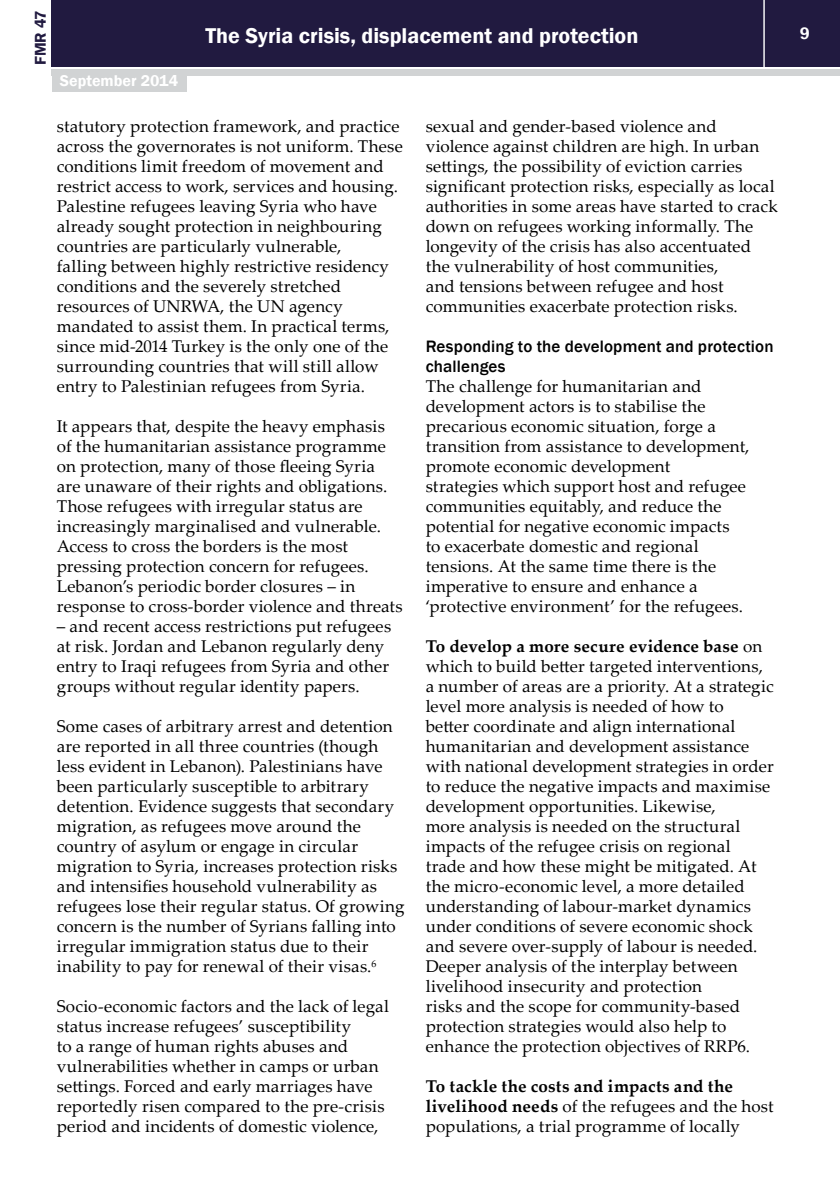
<style>
.page{position:relative;width:840px;height:1191px;background:#fff}
.page>*{position:absolute;margin:0;border:0;box-sizing:border-box;transform-origin:0 0}
.t1{font:600 22px "Franklin Gothic";color:#fff}
.t2{font:17px/20px "Palatino Linotype";letter-spacing:.01em;color:#000}
.t3{font:500 17px/20px "Franklin Gothic";letter-spacing:.01em;color:#000}
.t4{font:600 17px "Franklin Gothic";color:#fff}
.t5{font:600 16px "Franklin Gothic";color:#fff}
.t6{font:600 16px "Franklin Gothic";color:#211a40}
.s1{font-weight:700}
</style>
<div class="page">
<div style="left:52px;top:0;width:787px;height:66px;background:#211a40"></div>
<div style="left:52px;top:69px;width:787px;height:6px;background:#d1d3d4"></div>
<hr style="left:763px;top:0;width:1px;height:68px;background:#fff">
<div style="left:52px;top:74px;width:134px;height:18px;background:#d1d3d4"></div>
<p class="t6" style="left:31px;top:65px;width:57px;rotate:-90deg">FMR 47</p>
<p class="t1" style="left:205px;top:22px;width:434px">The Syria crisis, displacement and protection</p>
<p class="t4" style="left:799px;top:23px;width:11px">9</p>
<p class="t5" style="left:60px;top:71px;width:120px">September 2014</p>
<p class="t2" style="left:57px;top:116px;width:347px">statutory protection framework, and practice across the governorates is not uniform. These conditions limit freedom of movement and restrict access to work, services and housing.<br>Palestine refugees leaving Syria who have already sought protection in neighbouring countries are particularly vulnerable,<br>falling between highly restrictive residency conditions and the severely stretched resources of UNRWA, the UN agency mandated to assist them. In practical terms, since mid-2014 Turkey is the only one of the surrounding countries that will still allow entry to Palestinian refugees from Syria.</p>
<p class="t2" style="left:57px;top:415px;width:347px">It appears that, despite the heavy emphasis of the humanitarian assistance programme on protection, many of those fleeing Syria are unaware of their rights and obligations.<br>Those refugees with irregular status are increasingly marginalised and vulnerable.<br>Access to cross the borders is the most pressing protection concern for refugees.<br>Lebanon’s periodic border closures – in response to cross-border violence and threats</p>
<p class="t2" style="left:57px;top:615px;width:336px">– and recent access restrictions put refugees at risk. Jordan and Lebanon regularly deny entry to Iraqi refugees from Syria and other groups without regular identity papers.</p>
<p class="t2" style="left:57px;top:715px;width:349px">Some cases of arbitrary arrest and detention are reported in all three countries (though less evident in Lebanon). Palestinians have been particularly susceptible to arbitrary detention. Evidence suggests that secondary migration, as refugees move around the country of asylum or engage in circular migration to Syria, increases protection risks and intensifies household vulnerability as refugees lose their regular status. Of growing concern is the number of Syrians falling into irregular immigration status due to their inability to pay for renewal of their visas.<sup>6</sup></p>
<p class="t2" style="left:57px;top:996px;width:333px">Socio-economic factors and the lack of legal status increase refugees’ susceptibility<br>to a range of human rights abuses and vulnerabilities whether in camps or urban settings. Forced and early marriages have reportedly risen compared to the pre-crisis period and incidents of domestic violence,</p>
<p class="t2" style="left:425px;top:116px;width:353px">sexual and gender-based violence and violence against children are high. In urban settings, the possibility of eviction carries significant protection risks, especially as local authorities in some areas have started to crack down on refugees working informally. The longevity of the crisis has also accentuated the vulnerability of host communities,<br>and tensions between refugee and host communities exacerbate protection risks.</p>
<p class="t3" style="left:425px;top:336px;width:349px">Responding to the development and protection challenges</p>
<p class="t2" style="left:425px;top:375px;width:325px">The challenge for humanitarian and development actors is to stabilise the precarious economic situation, forge a transition from assistance to development, promote economic development<br>strategies which support host and refugee communities equitably, and reduce the potential for negative economic impacts<br>to exacerbate domestic and regional tensions. At the same time there is the imperative to ensure and enhance a ‘protective environment’ for the refugees.</p>
<p class="t2" style="left:425px;top:635px;width:349px"><span class="s1">To develop a more secure evidence base</span> on which to build better targeted interventions, a number of areas are a priority. At a strategic level more analysis is needed of how to<br>better coordinate and align international humanitarian and development assistance with national development strategies in order to reduce the negative impacts and maximise development opportunities. Likewise,<br>more analysis is needed on the structural impacts of the refugee crisis on regional trade and how these might be mitigated. At the micro-economic level, a more detailed understanding of labour-market dynamics under conditions of severe economic shock and severe over-supply of labour is needed.<br>Deeper analysis of the interplay between livelihood insecurity and protection<br>risks and the scope for community-based protection strategies would also help to enhance the protection objectives of RRP6.</p>
<p class="t2" style="left:425px;top:1075px;width:349px"><span class="s1">To tackle the costs and impacts and the livelihood needs</span> of the refugees and the host populations, a trial programme of locally</p>
</div>
